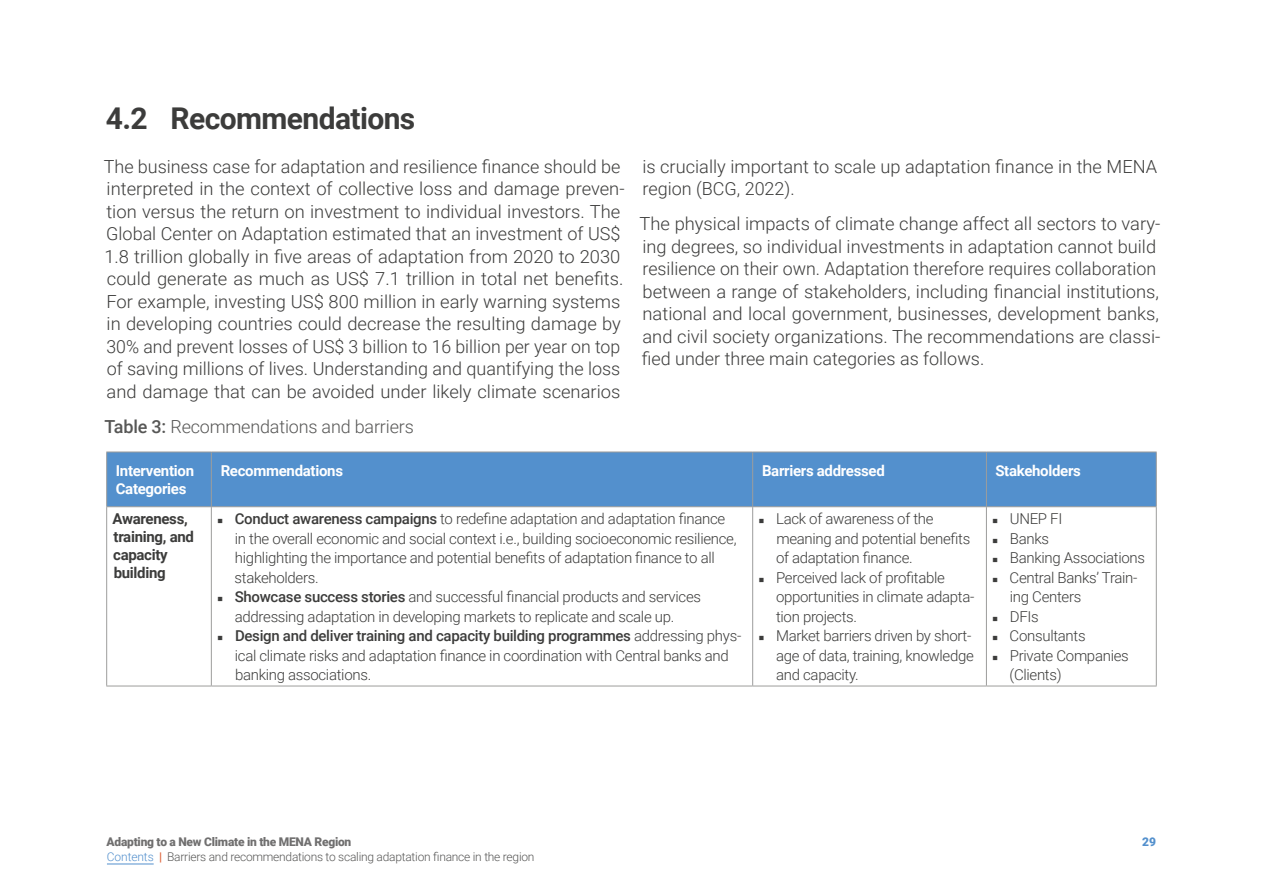
<style>
.page{position:relative;width:1263px;height:893px;background:#fff}
.page>*{position:absolute;margin:0;border:0;box-sizing:border-box;transform-origin:0 0}
.t1{font:700 30px "Roboto";letter-spacing:-.02em;color:#3c3c3b}
.t2{font:300 18px/22.5px "Roboto";color:#3c3c3b}
.t3{font:300 18px "Roboto";letter-spacing:-.01em;color:#575756}
.t4{font:300 15px "Roboto";letter-spacing:-.02em;color:#3c3c3b}
.t5{font:500 15px "Roboto";letter-spacing:-.02em;color:#3c3c3b}
.t6{font:700 15px/18px "Roboto";letter-spacing:-.02em;color:#fff}
.t7{font:700 15px/18px "Roboto";letter-spacing:-.02em;color:#3c3c3b}
.t8{font:300 12px "Roboto";letter-spacing:-.02em;color:#575756}
.t9{font:900 12px "Roboto";letter-spacing:-.02em;color:#706f6f}
.t10{font:900 12px "Roboto";color:#5390cd}
.s1{font-weight:500}
.s2{font-weight:300}
.s3{color:#5390cd}
.s4{font-weight:700;color:#de6941}
</style>
<div class="page">
<hr style="left:107px;top:864px;width:47px;height:1px;background:#5390cd">
<div style="left:107px;top:453px;width:1049px;height:53px;background:#5390cd"></div>
<hr style="left:211px;top:452px;width:1px;height:54px;background:#9d9d9c">
<hr style="left:752px;top:452px;width:1px;height:54px;background:#9d9d9c">
<hr style="left:986px;top:452px;width:1px;height:54px;background:#9d9d9c">
<hr style="left:106px;top:452px;width:105px;height:1px;background:#9d9d9c">
<hr style="left:106px;top:452px;width:1px;height:54px;background:#9d9d9c">
<hr style="left:211px;top:452px;width:542px;height:1px;background:#9d9d9c">
<hr style="left:753px;top:452px;width:233px;height:1px;background:#9d9d9c">
<hr style="left:986px;top:452px;width:171px;height:1px;background:#9d9d9c">
<hr style="left:1156px;top:452px;width:1px;height:54px;background:#9d9d9c">
<hr style="left:106px;top:506px;width:105px;height:1px;background:#9d9d9c">
<hr style="left:106px;top:507px;width:1px;height:179px;background:#9d9d9c">
<hr style="left:211px;top:506px;width:542px;height:1px;background:#9d9d9c">
<hr style="left:211px;top:507px;width:1px;height:179px;background:#9d9d9c">
<hr style="left:753px;top:506px;width:233px;height:1px;background:#9d9d9c">
<hr style="left:752px;top:507px;width:1px;height:179px;background:#9d9d9c">
<hr style="left:986px;top:506px;width:171px;height:1px;background:#9d9d9c">
<hr style="left:986px;top:507px;width:1px;height:179px;background:#9d9d9c">
<hr style="left:1156px;top:507px;width:1px;height:179px;background:#9d9d9c">
<hr style="left:106px;top:686px;width:105px;height:1px;background:#9d9d9c">
<hr style="left:211px;top:686px;width:542px;height:1px;background:#9d9d9c">
<hr style="left:753px;top:686px;width:233px;height:1px;background:#9d9d9c">
<hr style="left:986px;top:686px;width:171px;height:1px;background:#9d9d9c">
<h1 class="t1" style="left:106px;top:97px;width:311px">4.2 Recommendations</h1>
<p class="t2" style="left:104px;top:154px;width:522px">The business case for adaptation and resilience finance should be interpreted in the context of collective loss and damage preven&shy;tion versus the return on investment to individual investors. The Global Center on Adaptation estimated that an investment of US$ 1.8 trillion globally in five areas of adaptation from 2020 to 2030 could generate as much as US$ 7.1 trillion in total net benefits.<br>For example, investing US$ 800 million in early warning systems in developing countries could decrease the resulting damage by 30% and prevent losses of US$ 3 billion to 16 billion per year on top of saving millions of lives. Understanding and quantifying the loss and damage that can be avoided under likely climate scenarios</p>
<p class="t2" style="left:642px;top:154px;width:516px">is crucially important to scale up adaptation finance in the MENA region (BCG, 2022).</p>
<p class="t2" style="left:640px;top:212px;width:522px">The physical impacts of climate change affect all sectors to vary&shy;ing degrees, so individual investments in adaptation cannot build resilience on their own. Adaptation therefore requires collaboration between a range of stakeholders, including financial institutions, national and local government, businesses, development banks, and civil society organizations. The recommendations are classi&shy;fied under three main categories as follows.</p>
<p class="t3" style="left:105px;top:414px;width:311px"><span class="s1">Table 3:</span> Recommendations and barriers</p>
<p class="t6" style="left:116px;top:461px;width:80px">Intervention<br>Categories</p>
<p class="t6" style="left:221px;top:461px;width:124px">Recommendations</p>
<p class="t6" style="left:762px;top:461px;width:124px">Barriers addressed</p>
<p class="t6" style="left:995px;top:461px;width:87px">Stakeholders</p>
<p class="t7" style="left:112px;top:509px;width:83px">Awareness, training, and capacity building</p>
<p class="t4" style="left:216px;top:508px;width:511px">◾ <span class="s1">Conduct awareness campaigns</span> to redefine adaptation and adaptation finance</p>
<p class="t4" style="left:757px;top:508px;width:178px">◾ Lack of awareness of the</p>
<p class="t4" style="left:776px;top:528px;width:195px">meaning and potential benefits</p>
<p class="t4" style="left:776px;top:547px;width:138px">of adaptation finance.</p>
<p class="t4" style="left:757px;top:567px;width:189px">◾ Perceived lack of profitable</p>
<p class="t4" style="left:776px;top:586px;width:200px">opportunities in climate adapta-</p>
<p class="t4" style="left:776px;top:606px;width:83px">tion projects.</p>
<p class="t4" style="left:757px;top:625px;width:215px">◾ Market barriers driven by short-</p>
<p class="t4" style="left:776px;top:645px;width:199px">age of data, training, knowledge</p>
<p class="t4" style="left:776px;top:664px;width:84px">and capacity.</p>
<p class="t4" style="left:991px;top:508px;width:73px">◾ UNEP FI</p>
<p class="t4" style="left:991px;top:528px;width:59px">◾ Banks</p>
<p class="t4" style="left:991px;top:547px;width:155px">◾ Banking Associations</p>
<p class="t4" style="left:991px;top:567px;width:148px">◾ Central Banks’ Train-</p>
<p class="t4" style="left:1010px;top:586px;width:73px">ing Centers</p>
<p class="t4" style="left:991px;top:606px;width:49px">◾ DFIs</p>
<p class="t4" style="left:991px;top:625px;width:96px">◾ Consultants</p>
<p class="t4" style="left:991px;top:645px;width:139px">◾ Private Companies</p>
<p class="t4" style="left:1009px;top:664px;width:54px">(Clients)</p>
<p class="t4" style="left:235px;top:528px;width:503px">in the overall economic and social context i.e., building socioeconomic resilience,</p>
<p class="t4" style="left:235px;top:547px;width:481px">highlighting the importance and potential benefits of adaptation finance to all</p>
<p class="t4" style="left:235px;top:567px;width:86px">stakeholders.</p>
<p class="t4" style="left:216px;top:586px;width:486px">◾ <span class="s1">Showcase success stories</span> and successful financial products and services</p>
<p class="t4" style="left:235px;top:606px;width:441px">addressing adaptation in developing markets to replicate and scale up.</p>
<p class="t5" style="left:216px;top:625px;width:527px">◾ Design and deliver training and capacity building programmes <span class="s2">addressing phys-</span></p>
<p class="t4" style="left:235px;top:645px;width:495px">ical climate risks and adaptation finance in coordination with Central banks and</p>
<p class="t4" style="left:235px;top:664px;width:138px">banking associations.</p>
<p class="t9" style="left:107px;top:833px;width:246px">Adapting to a New Climate in the MENA Region</p>
<p class="t10" style="left:1142px;top:833px;width:15px">29</p>
<p class="t8" style="left:107px;top:848px;width:429px"><span class="s3">Contents</span> <span class="s4">|</span> Barriers and recommendations to scaling adaptation finance in the region</p>
</div>
